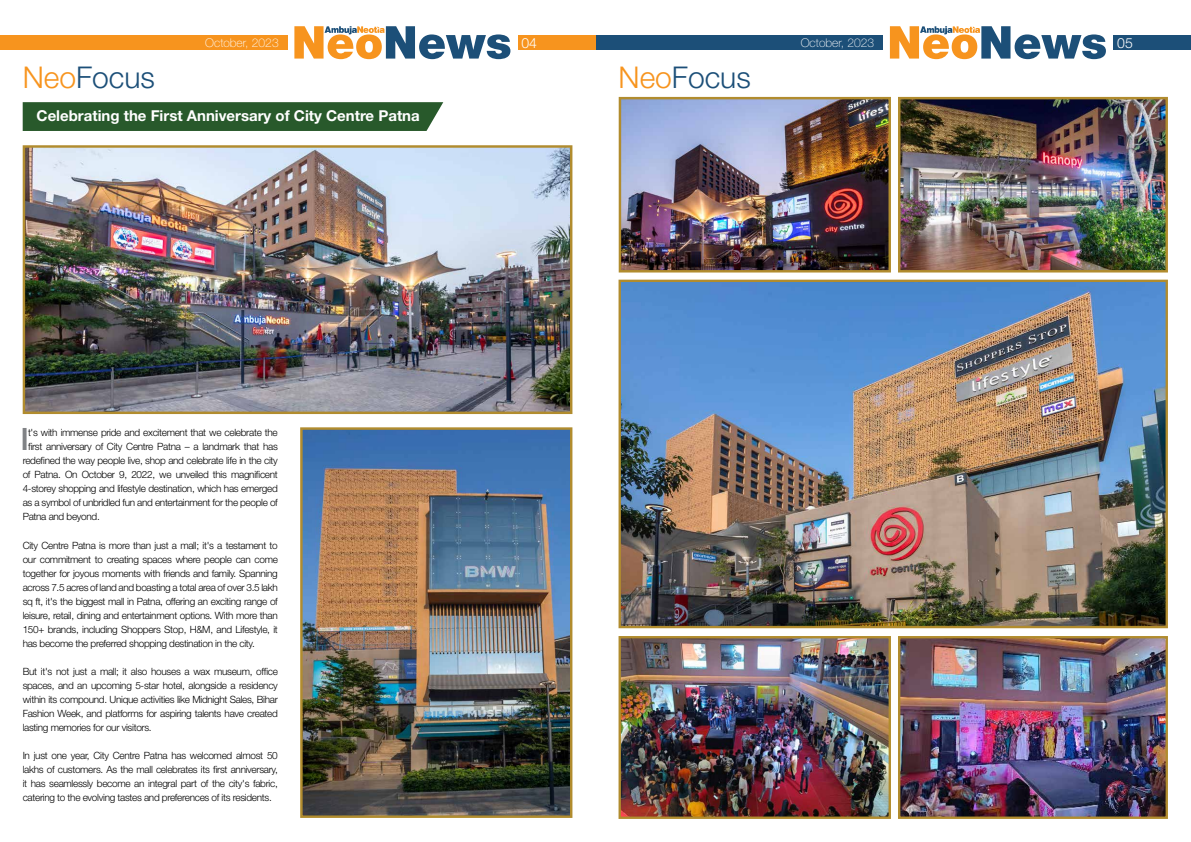
<style>
.page{position:relative;width:1191px;height:842px;background:#fff}
.page>*{position:absolute;margin:0;border:0;box-sizing:border-box;transform-origin:0 0}
.t1{font:500 30.8px "Helvetica Neue LT Std";color:#808285}
.t2{font:300 30px "Helvetica Neue LT Std";color:#1c4f78}
.t3{font:700 15px "Helvetica Neue LT Std";color:#fff}
.t4{font:300 14px "Helvetica Neue LT Std";color:#fff}
.t5{font:100 12px "Helvetica Neue LT Std";color:#fff}
.t6{font:300 10px/14px "Helvetica Neue LT Std";letter-spacing:-.03em;color:#000;text-align:justify}
.s1{color:#f7941e}
</style>
<div class="page">
<img style="left:621px;top:100px;width:267px;height:169px">
<div style="left:618px;top:97px;width:273px;height:175px;border:2px solid #b18c2e"></div>
<img style="left:303px;top:430px;width:266px;height:385px">
<div style="left:300px;top:427px;width:272px;height:391px;border:2px solid #b18c2e"></div>
<img style="left:26px;top:148px;width:543px;height:263px">
<div style="left:23px;top:145px;width:549px;height:269px;border:2px solid #b18c2e"></div>
<img style="left:901px;top:100px;width:264px;height:169px">
<div style="left:898px;top:97px;width:270px;height:175px;border:2px solid #b18c2e"></div>
<img style="left:621px;top:283px;width:544px;height:342px">
<div style="left:618px;top:280px;width:550px;height:348px;border:2px solid #b18c2e"></div>
<img style="left:901px;top:639px;width:264px;height:177px">
<div style="left:898px;top:636px;width:270px;height:183px;border:2px solid #b18c2e"></div>
<img style="left:621px;top:639px;width:267px;height:177px">
<div style="left:618px;top:636px;width:273px;height:183px;border:2px solid #b18c2e"></div>
<div style="left:595px;top:35px;width:596px;height:15px;background:#1c4f78"></div>
<div style="left:883px;top:16px;width:229px;height:62px;background:#fff"></div>
<svg style="left:890px;top:26px;width:216px;height:33px"></svg>
<div style="left:0;top:35px;width:595px;height:15px;background:#f7941e"></div>
<div style="left:288px;top:16px;width:229px;height:62px;background:#fff"></div>
<svg style="left:294px;top:26px;width:216px;height:33px"></svg>
<div style="left:23px;top:102px;width:420px;height:29px;background:#28592b"></div>
<p class="t5" style="left:205px;top:36px;width:75px">October, 2023</p>
<h3 class="t4" style="left:521px;top:34px;width:17px">04</h3>
<p class="t5" style="left:800px;top:36px;width:75px">October, 2023</p>
<h3 class="t4" style="left:1117px;top:34px;width:17px">05</h3>
<h2 class="t2" style="left:23px;top:59px;width:134px"><span class="s1">Neo</span>Focus</h2>
<h2 class="t2" style="left:618px;top:59px;width:134px"><span class="s1">Neo</span>Focus</h2>
<h3 class="t3" style="left:37px;top:106px;width:385px">Celebrating the First Anniversary of City Centre Patna</h3>
<h1 class="t1" style="left:20px;top:421px;width:10px">I</h1>
<p class="t6" style="left:28px;top:426px;width:251px">t's with immense pride and excitement that we celebrate the</p>
<p class="t6" style="left:28px;top:440px;width:251px">first anniversary of City Centre Patna – a landmark that has</p>
<p class="t6" style="left:23px;top:454px;width:257px">redefined the way people live, shop and celebrate life in the city</p>
<p class="t6" style="left:23px;top:468px;width:257px">of Patna. On October 9, 2022, we unveiled this magnificent</p>
<p class="t6" style="left:23px;top:482px;width:257px">4-storey shopping and lifestyle destination, which has emerged</p>
<p class="t6" style="left:23px;top:496px;width:257px">as a symbol of unbridled fun and entertainment for the people of</p>
<p class="t6" style="left:23px;top:510px;width:79px">Patna and beyond.</p>
<p class="t6" style="left:23px;top:538px;width:257px">City Centre Patna is more than just a mall; it's a testament to our commitment to creating spaces where people can come together for joyous moments with friends and family. Spanning across 7.5 acres of land and boasting a total area of over 3.5 lakh sq ft, it's the biggest mall in Patna, offering an exciting range of leisure, retail, dining and entertainment options. With more than 150+ brands, including Shoppers Stop, H&amp;M, and Lifestyle, it has become the preferred shopping destination in the city.</p>
<p class="t6" style="left:23px;top:664px;width:257px">But it's not just a mall; it also houses a wax museum, office spaces, and an upcoming 5-star hotel, alongside a residency within its compound. Unique activities like Midnight Sales, Bihar Fashion Week, and platforms for aspiring talents have created lasting memories for our visitors.</p>
<p class="t6" style="left:23px;top:748px;width:257px">In just one year, City Centre Patna has welcomed almost 50 lakhs of customers. As the mall celebrates its first anniversary, it has seamlessly become an integral part of the city's fabric, catering to the evolving tastes and preferences of its residents.</p>
</div>
